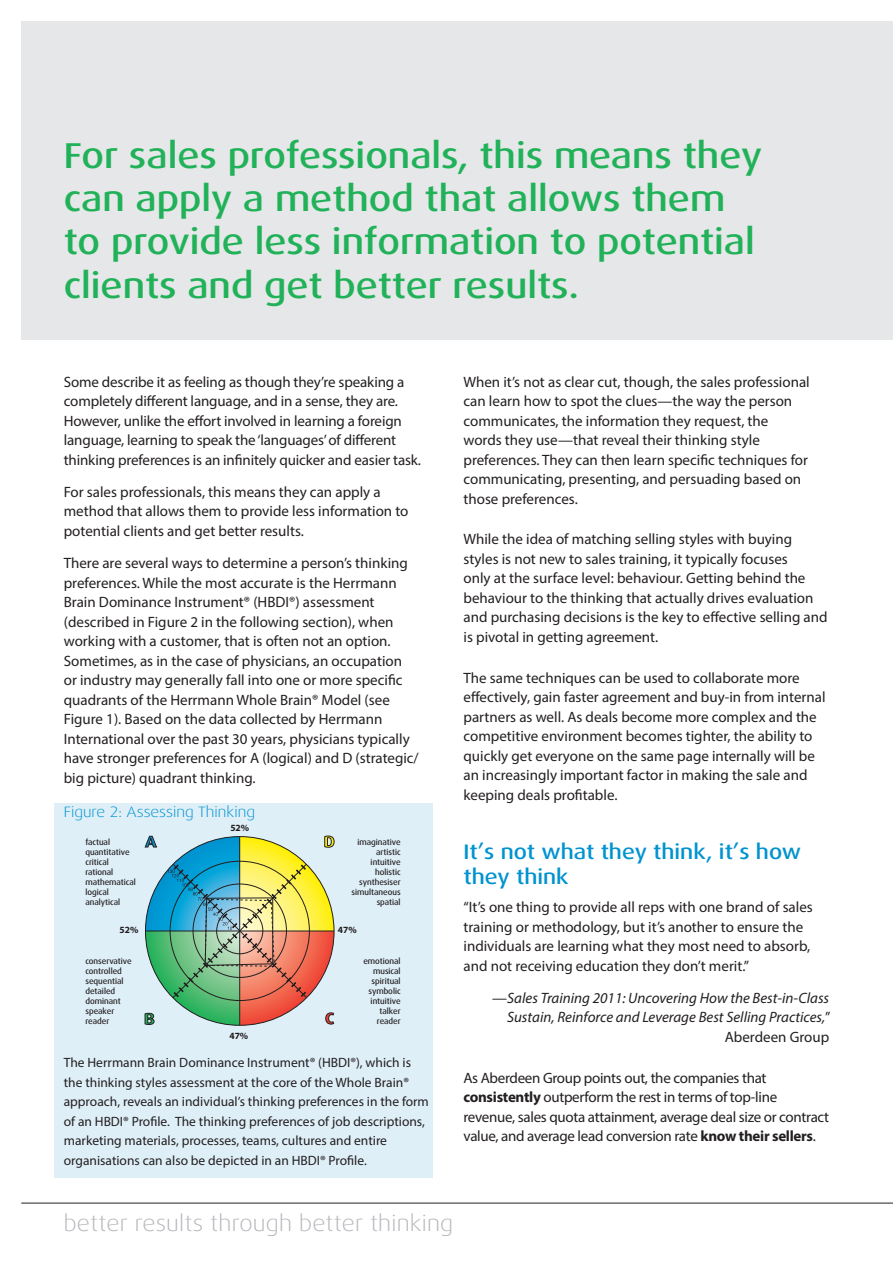
<style>
.page{position:relative;width:893px;height:1263px;background:#fff}
.page>*{position:absolute;margin:0;border:0;box-sizing:border-box;transform-origin:0 0}
._05-Body_Text{font:500 36px/43.2px "Dax Wide";color:#21b259}
.t1{font:300 22.5px "Dax Wide";letter-spacing:.01em;color:#b6b7bb}
._05-Body_Heading_2{font:500 21px/25.2px "Dax Wide";color:#0093d0}
.t2{font:700 15.6px "Dax Wide";color:#0093d0}
.t3{font:700 15.6px "Dax Wide";color:#ffee01}
.t4{font:700 15.6px "Dax Wide";color:#21b259}
.t5{font:700 15.6px "Dax Wide";color:#ee3f34}
._05-Body_Text-2{font:15px/19.5px "Myriad Pro";color:#231f20}
._05-Body_Text-3{font:15px/19.5px "Myriad Pro";letter-spacing:-.02em;color:#231f20}
._05-Body_Text-4{font:italic 15px/19.5px "Myriad Pro";color:#231f20;text-align:right}
._05-Body_Heading_3{font:300 15px "Dax Wide";color:#0093d0}
._05-Body_Text-5{font:13.5px/19.5px "Myriad Pro";color:#231f20}
.t6{font:700 9.45px "Myriad Pro";color:#231f20}
.t7{font:500 8.25px/9.9px "Dax Wide";color:#231f20;text-align:right;scale:.9 1}
.s1{font-style:normal}
.s2{font-weight:700}
</style>
<div class="page">
<div style="left:21px;top:21px;width:872px;height:319px;background:#e6e7e9"></div>
<hr style="left:21px;top:1203px;width:872px;height:1px;background:#231f20">
<div style="left:54px;top:804px;width:378px;height:374px;background:#dfeff8"></div>
<img style="left:144px;top:835px;width:191px;height:190px">
<p class="_05-Body_Text" style="left:64px;top:134px;width:700px">For sales professionals, this means they can apply a method that allows them to provide less information to potential clients and get better results.</p>
<p class="_05-Body_Text-2" style="left:64px;top:371px;width:359px">Some describe it as feeling as though they’re speaking a completely different language, and in a sense, they are.<br>However, unlike the effort involved in learning a foreign language, learning to speak the ‘languages’ of different thinking preferences is an infinitely quicker and easier task.</p>
<p class="_05-Body_Text-2" style="left:64px;top:482px;width:346px">For sales professionals, this means they can apply a method that allows them to provide less information to potential clients and get better results.</p>
<p class="_05-Body_Text-2" style="left:64px;top:553px;width:356px">There are several ways to determine a person’s thinking preferences. While the most accurate is the Herrmann Brain Dominance Instrument® (HBDI®) assessment (described in Figure 2 in the following section), when working with a customer, that is often not an option.<br>Sometimes, as in the case of physicians, an occupation or industry may generally fall into one or more specific quadrants of the Herrmann Whole Brain® Model (see Figure 1). Based on the data collected by Herrmann International over the past 30 years, physicians typically have stronger preferences for A (logical) and D (strategic/ big picture) quadrant thinking.</p>
<p class="_05-Body_Heading_3" style="left:64px;top:803px;width:193px">Figure 2: Assessing Thinking</p>
<p class="t7" style="left:352px;top:838px;width:56px">imaginative artistic intuitive holistic synthesiser simultaneous spatial</p>
<p class="t6" style="left:230px;top:822px;width:20px">52%</p>
<p class="t2" style="left:145px;top:833px;width:13px">A</p>
<p class="t3" style="left:324px;top:833px;width:13px">D</p>
<p class="t7" style="left:85px;top:837px;width:58px;text-align:left">factual quantitative critical rational mathematical logical analytical</p>
<p class="t6" style="left:120px;top:923px;width:20px">52%</p>
<p class="t6" style="left:338px;top:923px;width:20px">47%</p>
<p class="t7" style="left:85px;top:956px;width:53px;text-align:left">conservative controlled sequential detailed dominant speaker reader</p>
<p class="t4" style="left:144px;top:1010px;width:12px">B</p>
<p class="t5" style="left:325px;top:1009px;width:11px">C</p>
<p class="t6" style="left:229px;top:1030px;width:20px">47%</p>
<p class="t7" style="left:363px;top:956px;width:43px">emotional musical spiritual symbolic intuitive talker reader</p>
<p class="_05-Body_Text-5" style="left:64px;top:1052px;width:367px">The Herrmann Brain Dominance Instrument® (HBDI®), which is the thinking styles assessment at the core of the Whole Brain® approach, reveals an individual’s thinking preferences in the form of an HBDI® Profile. The thinking preferences of job descriptions, marketing materials, processes, teams, cultures and entire organisations can also be depicted in an HBDI® Profile.</p>
<p class="_05-Body_Text-2" style="left:463px;top:371px;width:348px">When it’s not as clear cut, though, the sales professional can learn how to spot the clues—the way the person communicates, the information they request, the words they use—that reveal their thinking style preferences. They can then learn specific techniques for communicating, presenting, and persuading based on those preferences.</p>
<p class="_05-Body_Text-2" style="left:463px;top:529px;width:366px">While the idea of matching selling styles with buying styles is not new to sales training, it typically focuses<br>only at the surface level: behaviour. Getting behind the behaviour to the thinking that actually drives evaluation and purchasing decisions is the key to effective selling and is pivotal in getting agreement.</p>
<p class="_05-Body_Text-2" style="left:463px;top:667px;width:364px">The same techniques can be used to collaborate more effectively, gain faster agreement and buy-in from internal partners as well. As deals become more complex and the competitive environment becomes tighter, the ability to quickly get everyone on the same page internally will be an increasingly important factor in making the sale and keeping deals profitable.</p>
<p class="_05-Body_Heading_2" style="left:463px;top:839px;width:339px">It’s not what they think, it’s how they think</p>
<p class="_05-Body_Text-2" style="left:463px;top:897px;width:351px">“It’s one thing to provide all reps with one brand of sales training or methodology, but it’s another to ensure the individuals are learning what they most need to absorb, and not receiving education they don’t merit.”</p>
<p class="_05-Body_Text-4" style="left:492px;top:988px;width:340px"><span class="s1">—</span>Sales Training 2011: Uncovering How the Best-in-Class<br>Sustain, Reinforce and Leverage Best Selling Practices,<span class="s1">”<br>Aberdeen Group</span></p>
<p class="_05-Body_Text-3" style="left:463px;top:1067px;width:367px">As Aberdeen Group points out, the companies that <span class="s2">consistently</span> outperform the rest in terms of top-line revenue, sales quota attainment, average deal size or contract value, and average lead conversion rate <span class="s2">know their sellers</span>.</p>
<h2 class="t1" style="left:64px;top:1210px;width:391px">better results through better thinking</h2>
</div>
